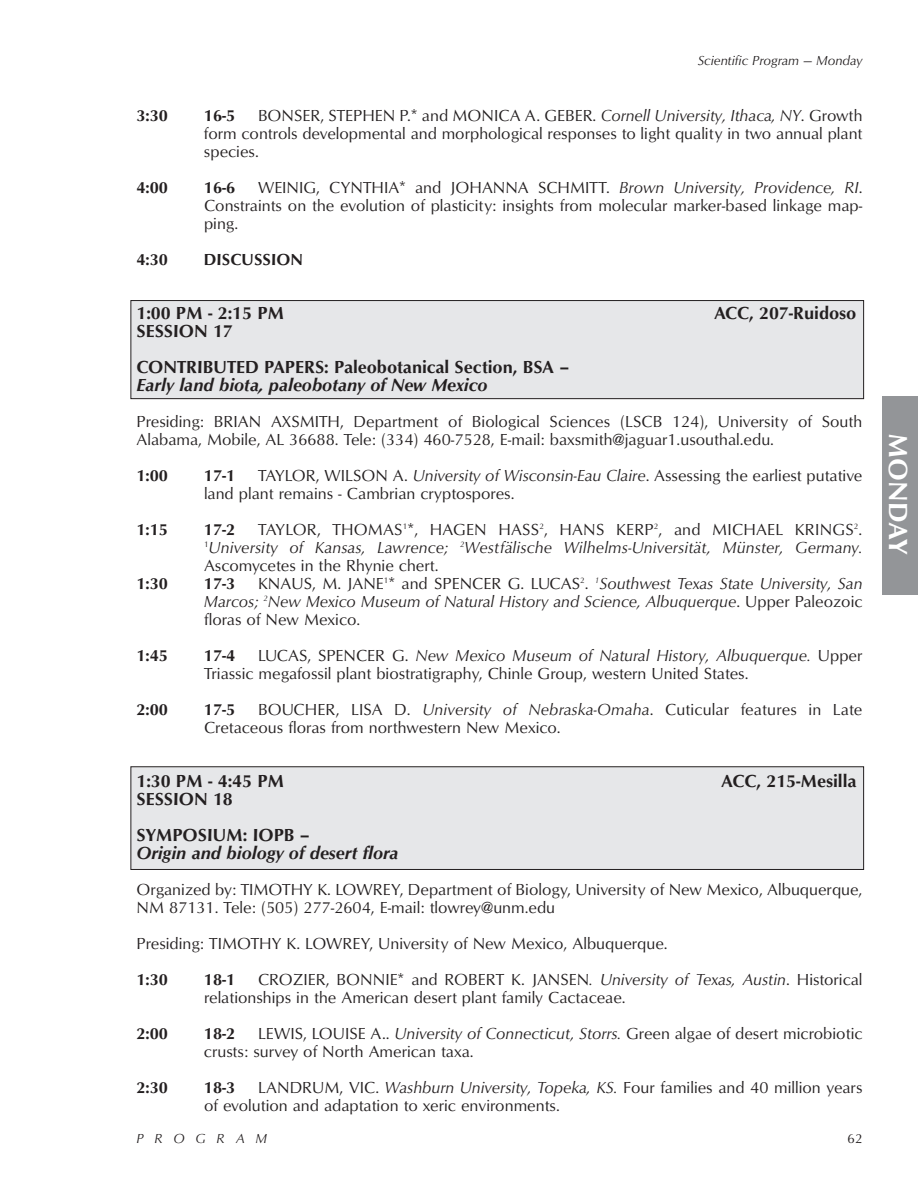
<style>
.page{position:relative;width:918px;height:1188px;background:#fff}
.page>*{position:absolute;margin:0;border:0;box-sizing:border-box;transform-origin:0 0}
.t1{font:27px "Optimum Bold DTC";color:#fff}
.t2{font:18px/36px "Optimum Bold DTC";letter-spacing:-.005em;color:#231f20}
.t3{font:18px "Optimum Bold Italic DTC";letter-spacing:-.005em;color:#231f20}
.t4{font:16.5px/18px "Optimum Roman DTC";color:#231f20}
.t5{font:16.5px/18px "Optimum Roman Italic DTC";color:#231f20;text-align:right}
.t6{font:16.5px "Optimum Bold DTC";color:#231f20}
.t7{font:13.5px "Optimum Roman Italic DTC";color:#231f20}
.t8{font:13.5px "Optimum Roman Italic DTC";letter-spacing:.81em;color:#231f20}
.t9{font:13.5px "Optimum Roman DTC";color:#231f20}
.s1{font-family:"Optimum Roman Italic DTC"}
.s2{font-family:"Optimum Roman DTC"}
</style>
<div class="page">
<div style="left:882px;top:396px;width:36px;height:199px;background:#939598"></div>
<div style="left:131px;top:301px;width:733px;height:98px;background:#e6e7e9"></div>
<div style="left:130px;top:300px;width:734px;height:99px;border:1px solid #231f20"></div>
<div style="left:131px;top:767px;width:733px;height:102px;background:#e6e7e9"></div>
<div style="left:130px;top:766px;width:734px;height:104px;border:1px solid #231f20"></div>
<p class="t7" style="left:698px;top:55px;width:166px">Scientific Program — Monday</p>
<p class="t4" style="left:204px;top:108px;width:660px;text-align:justify;text-indent:54px">BONSER, STEPHEN P.* and MONICA A. GEBER. <span class="s1">Cornell University, Ithaca, NY</span>. Growth form controls developmental and morphological responses to light quality in two annual plant species.</p>
<p class="t6" style="left:136px;top:109px;width:33px">3:30</p>
<p class="t6" style="left:204px;top:109px;width:33px">16-5</p>
<p class="t4" style="left:204px;top:180px;width:660px;text-align:justify;text-indent:54px">WEINIG, CYNTHIA* and JOHANNA SCHMITT. <span class="s1">Brown University, Providence, RI</span>.<br>Constraints on the evolution of plasticity: insights from molecular marker-based linkage map&shy;ping.</p>
<p class="t6" style="left:136px;top:181px;width:33px">4:00</p>
<p class="t6" style="left:204px;top:181px;width:33px">16-6</p>
<p class="t6" style="left:136px;top:253px;width:33px">4:30</p>
<p class="t6" style="left:204px;top:253px;width:101px">DISCUSSION</p>
<p class="t2" style="left:136px;top:296px;width:149px">1:00 PM - 2:15 PM</p>
<p class="t2" style="left:714px;top:296px;width:144px">ACC, 207-Ruidoso</p>
<p class="t2" style="left:136px;top:314px;width:434px">SESSION 17<br>CONTRIBUTED PAPERS: Paleobotanical Section, BSA –</p>
<p class="t3" style="left:136px;top:378px;width:353px">Early land biota, paleobotany of New Mexico</p>
<p class="t4" style="left:136px;top:414px;width:727px">Presiding: BRIAN AXSMITH, Department of Biological Sciences (LSCB 124), University of South<br>Alabama, Mobile, AL 36688. Tele: (334) 460-7528, E-mail: baxsmith@jaguar1.usouthal.edu.</p>
<p class="t6" style="left:136px;top:469px;width:33px">1:00</p>
<p class="t6" style="left:204px;top:469px;width:33px">17-1</p>
<p class="t4" style="left:204px;top:468px;width:660px;text-indent:54px">TAYLOR, WILSON A. <span class="s1">University of Wisconsin-Eau Claire</span>. Assessing the earliest putative land plant remains - Cambrian cryptospores.</p>
<p class="t6" style="left:136px;top:523px;width:33px">1:15</p>
<p class="t6" style="left:204px;top:523px;width:33px">17-2</p>
<p class="t4" style="left:258px;top:522px;width:606px">TAYLOR, THOMAS<sup>1</sup>*, HAGEN HASS<sup>2</sup>, HANS KERP<sup>2</sup>, and MICHAEL KRINGS<sup>2</sup>.</p>
<p class="t5" style="left:204px;top:540px;width:660px"><sup>1</sup>University of Kansas, Lawrence; <sup>2</sup>Westfälische Wilhelms-Universität, Münster, Germany.</p>
<p class="t4" style="left:204px;top:558px;width:236px">Ascomycetes in the Rhynie chert.</p>
<p class="t6" style="left:136px;top:577px;width:33px">1:30</p>
<p class="t6" style="left:204px;top:577px;width:33px">17-3</p>
<p class="t5" style="left:204px;top:576px;width:660px"><span class="s2">KNAUS, M. JANE</span><sup>1</sup><span class="s2">* and SPENCER G. LUCAS</span><sup>2</sup><span class="s2">.</span> <sup>1</sup>Southwest Texas State University, San<br>Marcos; <sup>2</sup>New Mexico Museum of Natural History and Science, Albuquerque<span class="s2">. Upper Paleozoic</span></p>
<p class="t4" style="left:204px;top:612px;width:158px">floras of New Mexico.</p>
<p class="t6" style="left:136px;top:649px;width:33px">1:45</p>
<p class="t6" style="left:204px;top:649px;width:33px">17-4</p>
<p class="t5" style="left:258px;top:648px;width:606px"><span class="s2">LUCAS, SPENCER G.</span> New Mexico Museum of Natural History, Albuquerque. <span class="s2">Upper</span></p>
<p class="t4" style="left:204px;top:666px;width:546px">Triassic megafossil plant biostratigraphy, Chinle Group, western United States.</p>
<p class="t6" style="left:136px;top:703px;width:33px">2:00</p>
<p class="t6" style="left:204px;top:703px;width:33px">17-5</p>
<p class="t4" style="left:204px;top:702px;width:660px;text-indent:54px">BOUCHER, LISA D. <span class="s1">University of Nebraska-Omaha</span>. Cuticular features in Late<br>Cretaceous floras from northwestern New Mexico.</p>
<p class="t2" style="left:136px;top:764px;width:149px">1:30 PM - 4:45 PM</p>
<p class="t2" style="left:721px;top:764px;width:137px">ACC, 215-Mesilla</p>
<p class="t2" style="left:136px;top:782px;width:175px">SESSION 18<br>SYMPOSIUM: IOPB –</p>
<p class="t3" style="left:136px;top:846px;width:264px">Origin and biology of desert flora</p>
<p class="t4" style="left:136px;top:882px;width:727px">Organized by: TIMOTHY K. LOWREY, Department of Biology, University of New Mexico, Albuquerque,<br>NM 87131. Tele: (505) 277-2604, E-mail: tlowrey@unm.edu</p>
<p class="t4" style="left:136px;top:936px;width:533px">Presiding: TIMOTHY K. LOWREY, University of New Mexico, Albuquerque.</p>
<p class="t6" style="left:136px;top:973px;width:33px">1:30</p>
<p class="t6" style="left:204px;top:973px;width:33px">18-1</p>
<p class="t4" style="left:204px;top:972px;width:660px;text-indent:54px">CROZIER, BONNIE* and ROBERT K. JANSEN<span class="s1">. University of Texas, Austin</span>. Historical relationships in the American desert plant family Cactaceae.</p>
<p class="t4" style="left:204px;top:1026px;width:660px;text-indent:54px">LEWIS, LOUISE A.. <span class="s1">University of Connecticut, Storrs.</span> Green algae of desert microbiotic crusts: survey of North American taxa.</p>
<p class="t6" style="left:136px;top:1027px;width:33px">2:00</p>
<p class="t6" style="left:204px;top:1027px;width:33px">18-2</p>
<p class="t4" style="left:204px;top:1080px;width:660px;text-indent:54px">LANDRUM, VIC. <span class="s1">Washburn University, Topeka, KS.</span> Four families and 40 million years of evolution and adaptation to xeric environments.</p>
<p class="t8" style="left:136px;top:1134px;width:132px">PROGRAM</p>
<p class="t9" style="left:848px;top:1134px;width:16px">62</p>
<p class="t6" style="left:136px;top:1081px;width:33px">2:30</p>
<p class="t6" style="left:204px;top:1081px;width:33px">18-3</p>
<h1 class="t1" style="left:909px;top:433px;width:122px;rotate:90deg">MONDAY</h1>
</div>
